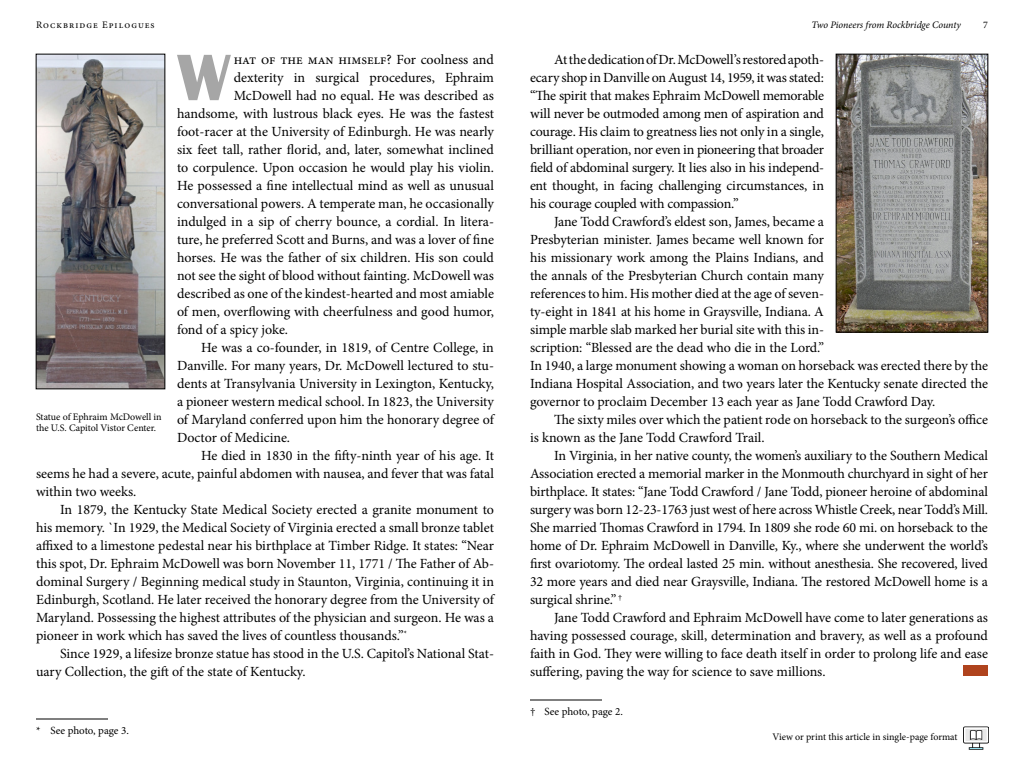
<style>
.page{position:relative;width:1024px;height:768px;background:#fff}
.page>*{position:absolute;margin:0;border:0;box-sizing:border-box;transform-origin:0 0}
.drop_cap{font:700 68px "Britannic";color:#a6a6a6}
.text{font:14px/18px "Minion Pro";letter-spacing:-.01em;color:#000;text-align:justify}
.drop_cap-2{font:14px "Minion Pro";letter-spacing:-.005em;color:#000}
.footnote{font:11px "Minion Pro";color:#000}
.running_head{font:10px "Minion Pro";letter-spacing:.1em;color:#000}
.running_head-2{font:10px/11px "Minion Pro";letter-spacing:-.015em;color:#000}
.t1{font:italic 10px "Minion Pro";letter-spacing:-.005em;color:#000}
</style>
<div class="page">
<hr style="left:36px;top:719px;width:72px;height:1px;background:#000">
<hr style="left:530px;top:700px;width:72px;height:1px;background:#000">
<img style="left:38px;top:56px;width:125px;height:331px">
<img style="left:963px;top:666px;width:25px;height:10px">
<img style="left:838px;top:56px;width:148px;height:274px">
<div style="left:836px;top:54px;width:152px;height:278px;border:1px solid #000"></div>
<img style="left:964px;top:726px;width:25px;height:24px">
<p class="running_head" style="left:36px;top:18px;width:120px">Rockbridge Epilogues</p>
<p class="t1" style="left:811px;top:18px;width:151px">Two Pioneers from Rockbridge County</p>
<p class="running_head" style="left:983px;top:18px;width:6px">7</p>
<p class="drop_cap" style="left:177px;top:39px;width:55px">W</p>
<p class="drop_cap-2" style="left:234px;top:50px;width:262px">hat of the man himself? For coolness and</p>
<p class="text" style="left:530px;top:51px;width:296px;text-indent:24px">At the dedication of Dr. McDowell’s restored apoth&shy;ecary shop in Danville on August 14, 1959, it was stated: “The spirit that makes Ephraim McDowell memorable will never be outmoded among men of aspiration and courage. His claim to greatness lies not only in a single, brilliant operation, nor even in pioneering that broader field of abdominal surgery. It lies also in his independ&shy;ent thought, in facing challenging circumstances, in his courage coupled with compassion.”</p>
<p class="text" style="left:530px;top:213px;width:460px;text-align:left;text-indent:24px">Jane Todd Crawford’s eldest son, James, became a<br>Presbyterian minister. James became well known for<br>his missionary work among the Plains Indians, and<br>the annals of the Presbyterian Church contain many<br>references to him. His mother died at the age of seven-<br>ty-eight in 1841 at his home in Graysville, Indiana. A<br>simple marble slab marked her burial site with this in-<br>scription: “Blessed are the dead who die in the Lord.”<br>In 1940, a large monument showing a woman on horseback was erected there by the Indiana Hospital Association, and two years later the Kentucky senate directed the governor to proclaim December 13 each year as Jane Todd Crawford Day.</p>
<p class="text" style="left:530px;top:411px;width:460px;text-indent:24px">The sixty miles over which the patient rode on horseback to the surgeon’s office is known as the Jane Todd Crawford Trail.</p>
<p class="text" style="left:530px;top:447px;width:460px;text-indent:24px">In Virginia, in her native county, the women’s auxiliary to the Southern Medical Association erected a memorial marker in the Monmouth churchyard in sight of her birthplace. It states: “Jane Todd Crawford / Jane Todd, pioneer heroine of abdominal surgery was born 12-23-1763 just west of here across Whistle Creek, near Todd’s Mill.<br>She married Thomas Crawford in 1794. In 1809 she rode 60 mi. on horseback to the home of Dr. Ephraim McDowell in Danville, Ky., where she underwent the world’s first ovariotomy. The ordeal lasted 25 min. without anesthesia. She recovered, lived 32 more years and died near Graysville, Indiana. The restored McDowell home is a surgical shrine.” <sup>†</sup></p>
<p class="text" style="left:530px;top:609px;width:460px;text-indent:24px">Jane Todd Crawford and Ephraim McDowell have come to later generations as having possessed courage, skill, determination and bravery, as well as a profound faith in God. They were willing to face death itself in order to prolong life and ease suffering, paving the way for science to save millions.</p>
<p class="footnote" style="left:530px;top:704px;width:94px">† See photo, page 2.</p>
<p class="drop_cap-2" style="left:234px;top:68px;width:262px">dexterity in surgical procedures, Ephraim</p>
<p class="drop_cap-2" style="left:234px;top:86px;width:262px">McDowell had no equal. He was described as</p>
<p class="drop_cap-2" style="left:177px;top:104px;width:319px">handsome, with lustrous black eyes. He was the fastest</p>
<p class="drop_cap-2" style="left:177px;top:122px;width:319px">foot-racer at the University of Edinburgh. He was nearly</p>
<p class="drop_cap-2" style="left:177px;top:140px;width:318px">six feet tall, rather florid, and, later, somewhat inclined</p>
<p class="drop_cap-2" style="left:177px;top:158px;width:318px">to corpulence. Upon occasion he would play his violin.</p>
<p class="drop_cap-2" style="left:177px;top:176px;width:319px">He possessed a fine intellectual mind as well as unusual</p>
<p class="drop_cap-2" style="left:177px;top:194px;width:319px">conversational powers. A temperate man, he occasionally</p>
<p class="drop_cap-2" style="left:177px;top:212px;width:319px">indulged in a sip of cherry bounce, a cordial. In litera-</p>
<p class="drop_cap-2" style="left:177px;top:230px;width:318px">ture, he preferred Scott and Burns, and was a lover of fine</p>
<p class="drop_cap-2" style="left:177px;top:248px;width:319px">horses. He was the father of six children. His son could</p>
<p class="drop_cap-2" style="left:177px;top:266px;width:319px">not see the sight of blood without fainting. McDowell was</p>
<p class="drop_cap-2" style="left:177px;top:284px;width:319px">described as one of the kindest-hearted and most amiable</p>
<p class="drop_cap-2" style="left:177px;top:302px;width:319px">of men, overflowing with cheerfulness and good humor,</p>
<p class="drop_cap-2" style="left:177px;top:320px;width:113px">fond of a spicy joke.</p>
<p class="text" style="left:177px;top:339px;width:320px;text-indent:24px">He was a co-founder, in 1819, of Centre College, in Danville. For many years, Dr. McDowell lectured to stu&shy;dents at Transylvania University in Lexington, Kentucky, a pioneer western medical school. In 1823, the University of Maryland conferred upon him the honorary degree of Doctor of Medicine.</p>
<p class="text" style="left:36px;top:447px;width:460px;text-indent:165px">He died in 1830 in the fifty-ninth year of his age. It seems he had a severe, acute, painful abdomen with nausea, and fever that was fatal within two weeks.</p>
<p class="text" style="left:36px;top:501px;width:461px;text-indent:24px">In 1879, the Kentucky State Medical Society erected a granite monument to his memory. `In 1929, the Medical Society of Virginia erected a small bronze tablet affixed to a limestone pedestal near his birthplace at Timber Ridge. It states: “Near this spot, Dr. Ephraim McDowell was born November 11, 1771 / The Father of Ab&shy;dominal Surgery / Beginning medical study in Staunton, Virginia, continuing it in Edinburgh, Scotland. He later received the honorary degree from the University of Maryland. Possessing the highest attributes of the physician and surgeon. He was a pioneer in work which has saved the lives of countless thousands.”<sup>*</sup></p>
<p class="text" style="left:36px;top:645px;width:460px;text-indent:24px">Since 1929, a lifesize bronze statue has stood in the U.S. Capitol’s National Stat&shy;uary Collection, the gift of the state of Kentucky.</p>
<p class="running_head-2" style="left:36px;top:411px;width:127px">Statue of Ephraim McDowell in the U.S. Capitol Vistor Center.</p>
<p class="footnote" style="left:36px;top:723px;width:94px">* See photo, page 3.</p>
<p class="running_head" style="left:773px;top:730px;width:186px">View or print this article in single-page format</p>
</div>
